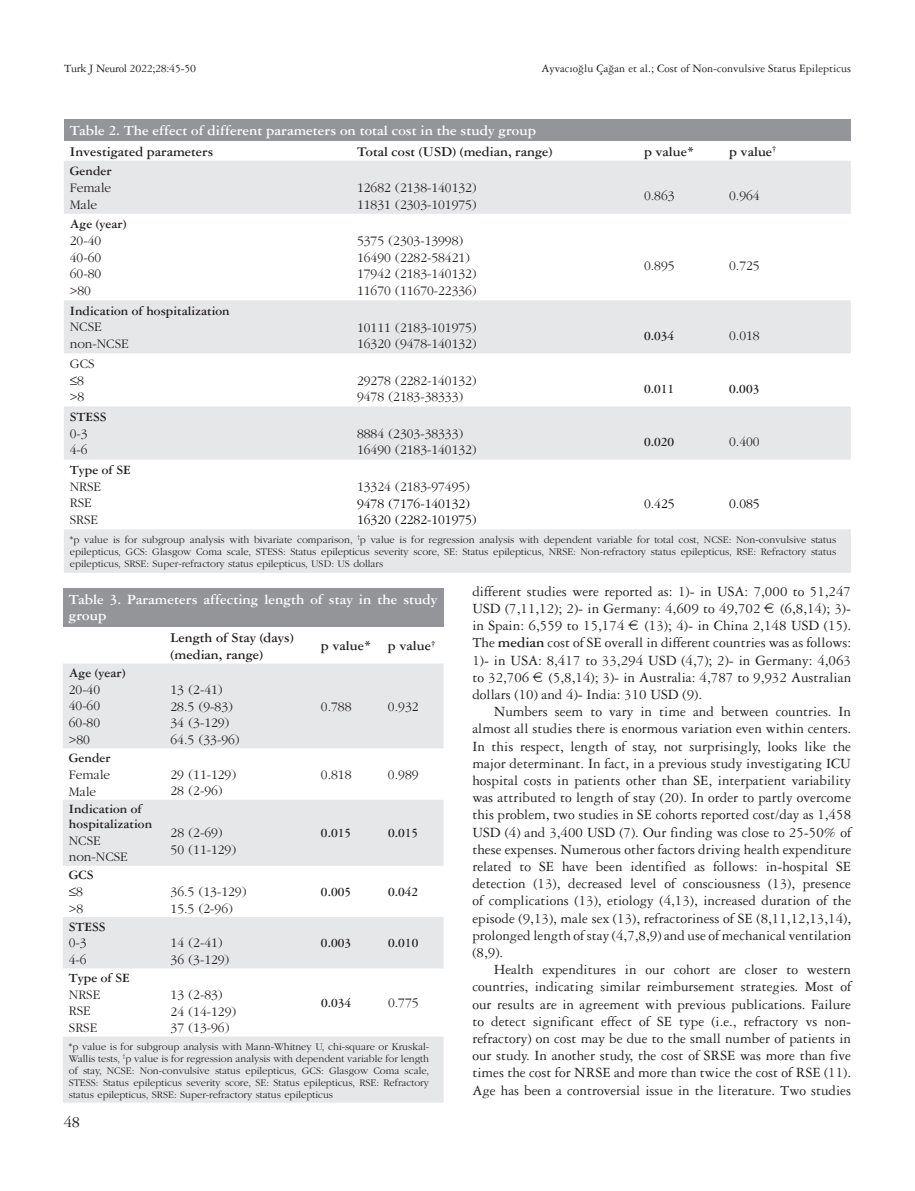
<style>
.page{position:relative;width:915px;height:1191px;background:#fff}
.page>*{position:absolute;margin:0;border:0;box-sizing:border-box;transform-origin:0 0}
.t1{font:16.5px "Garamond Three Tr";color:#231f20}
.t2{font:15px/17.2px "Garamond Three Tr";color:#231f20;text-align:justify}
.t3{font:15px/16.5px "Garamond Three Bold Tr";color:#fff}
.t4{font:14.25px/17.1px "Garamond Three Bold Tr";color:#231f20}
.t5{font:13.5px/16.6px "Garamond Tr";color:#231f20}
.t6{font:13.5px/15px "Garamond Three Bold Tr";color:#231f20}
.t7{font:13.5px/16.6px "Garamond Tr";color:#040503}
.t8{font:12px "Garamond Three Tr";color:#231f20}
.t9{font:12px "Garamond Three Tr";letter-spacing:-.025em;color:#231f20}
.t10{font:10.5px/12px "Garamond Tr";color:#231f20;text-align:justify}
.s1{font-family:"Garamond Three Bold Tr"}
</style>
<div class="page">
<div style="left:64px;top:119px;width:786px;height:22px;background:#939598"></div>
<svg style="left:64px;top:161px;width:786px;height:412px"></svg>
<div style="left:63px;top:588px;width:380px;height:38px;background:#939598"></div>
<svg style="left:63px;top:663px;width:380px;height:439px;fill:#e6e7e9"></svg>
<p class="t9" style="left:64px;top:61px;width:133px">Turk J Neurol 2022;28:45-50</p>
<p class="t8" style="left:541px;top:61px;width:311px">Ayvacıoğlu Çağan et al.; Cost of Non-convulsive Status Epilepticus</p>
<p class="t3" style="left:70px;top:121px;width:467px">Table 2. The effect of different parameters on total cost in the study group</p>
<p class="t4" style="left:70px;top:142px;width:145px">Investigated parameters</p>
<p class="t4" style="left:357px;top:142px;width:197px">Total cost (USD) (median, range)</p>
<p class="t4" style="left:643px;top:142px;width:52px">p value*</p>
<p class="t4" style="left:728px;top:142px;width:49px">p value<sup>†</sup></p>
<p class="t6" style="left:70px;top:163px;width:43px">Gender</p>
<p class="t5" style="left:70px;top:179px;width:43px">Female<br>Male</p>
<p class="t5" style="left:357px;top:179px;width:121px">12682 (2138-140132)<br>11831 (2303-101975)</p>
<p class="t5" style="left:643px;top:187px;width:32px">0.863</p>
<p class="t5" style="left:728px;top:187px;width:32px">0.964</p>
<p class="t6" style="left:70px;top:216px;width:58px">Age (year)</p>
<p class="t5" style="left:70px;top:232px;width:33px;text-align:justify">20-40<br>40-60<br>60-80 &gt;80</p>
<p class="t5" style="left:357px;top:232px;width:121px">5375 (2303-13998)<br>16490 (2282-58421)<br>17942 (2183-140132)<br>11670 (11670-22336)</p>
<p class="t5" style="left:643px;top:257px;width:32px">0.895</p>
<p class="t5" style="left:728px;top:257px;width:32px">0.725</p>
<p class="t6" style="left:70px;top:302px;width:161px">Indication of hospitalization</p>
<p class="t5" style="left:70px;top:318px;width:60px">NCSE non-NCSE</p>
<p class="t5" style="left:357px;top:319px;width:121px">10111 (2183-101975)<br>16320 (9478-140132)</p>
<p class="t6" style="left:643px;top:327px;width:32px">0.034</p>
<p class="t5" style="left:728px;top:327px;width:32px">0.018</p>
<p class="t5" style="left:70px;top:355px;width:26px">GCS ≤8 &gt;8</p>
<p class="t5" style="left:357px;top:372px;width:121px">29278 (2282-140132)<br>9478 (2183-38333)</p>
<p class="t6" style="left:643px;top:380px;width:32px">0.011</p>
<p class="t6" style="left:728px;top:381px;width:32px">0.003</p>
<p class="t6" style="left:70px;top:409px;width:38px">STESS</p>
<p class="t5" style="left:70px;top:425px;width:19px">0-3<br>4-6</p>
<p class="t5" style="left:357px;top:425px;width:121px">8884 (2303-38333)<br>16490 (2183-140132)</p>
<p class="t6" style="left:643px;top:434px;width:32px">0.020</p>
<p class="t5" style="left:728px;top:433px;width:32px">0.400</p>
<p class="t6" style="left:70px;top:462px;width:62px">Type of SE</p>
<p class="t5" style="left:70px;top:478px;width:33px">NRSE<br>RSE<br>SRSE</p>
<p class="t5" style="left:357px;top:478px;width:114px">13324 (2183-97495)</p>
<p class="t7" style="left:357px;top:495px;width:121px">9478 (7176-140132)<br>16320 (2282-101975)</p>
<p class="t7" style="left:643px;top:495px;width:32px">0.425</p>
<p class="t7" style="left:728px;top:495px;width:32px">0.085</p>
<p class="t10" style="left:70px;top:533px;width:767px">*p value is for subgroup analysis with bivariate comparison, <sup>†</sup>p value is for regression analysis with dependent variable for total cost, NCSE: Non-convulsive status epilepticus, GCS: Glasgow Coma scale, STESS: Status epilepticus severity score, SE: Status epilepticus, NRSE: Non-refractory status epilepticus, RSE: Refractory status epilepticus, SRSE: Super-refractory status epilepticus, USD: US dollars</p>
<p class="t3" style="left:69px;top:590px;width:370px">Table 3. Parameters affecting length of stay in the study group</p>
<p class="t4" style="left:170px;top:628px;width:125px">Length of Stay (days) (median, range)</p>
<p class="t4" style="left:321px;top:637px;width:116px">p value* p value<sup>†</sup></p>
<p class="t6" style="left:69px;top:665px;width:58px">Age (year)</p>
<p class="t5" style="left:69px;top:681px;width:33px;text-align:justify">20-40<br>40-60<br>60-80 &gt;80</p>
<p class="t5" style="left:170px;top:681px;width:71px">13 (2-41)<br>28.5 (9-83)<br>34 (3-129)<br>64.5 (33-96)</p>
<p class="t2" style="left:472px;top:582px;width:380px">different studies were reported as: 1)- in USA: 7,000 to 51,247<br>USD (7,11,12); 2)- in Germany: 4,609 to 49,702</p>
<p class="t2" style="left:780px;top:599px;width:72px">(6,8,14); 3)-</p>
<p class="t2" style="left:472px;top:616px;width:380px;text-indent:172px">(13); 4)- in China 2,148 USD (15).<br>The <span class="s1">median</span> cost of SE overall in different countries was as follows:<br>1)- in USA: 8,417 to 33,294 USD (4,7); 2)- in Germany: 4,063 to 32,706</p>
<p class="t2" style="left:472px;top:616px;width:153px">in Spain: 6,559 to 15,174</p>
<p class="t2" style="left:472px;top:668px;width:380px;text-indent:76px">(5,8,14); 3)- in Australia: 4,787 to 9,932 Australian dollars (10) and 4)- India: 310 USD (9).</p>
<p class="t2" style="left:472px;top:702px;width:380px;text-indent:21px">Numbers seem to vary in time and between countries. In almost all studies there is enormous variation even within centers.<br>In this respect, length of stay, not surprisingly, looks like the major determinant. In fact, in a previous study investigating ICU hospital costs in patients other than SE, interpatient variability was attributed to length of stay (20). In order to partly overcome this problem, two studies in SE cohorts reported cost/day as 1,458<br>USD (4) and 3,400 USD (7). Our finding was close to 25-50% of these expenses. Numerous other factors driving health expenditure related to SE have been identified as follows: in-hospital SE detection (13), decreased level of consciousness (13), presence of complications (13), etiology (4,13), increased duration of the episode (9,13), male sex (13), refractoriness of SE (8,11,12,13,14), prolonged length of stay (4,7,8,9) and use of mechanical ventilation (8,9).</p>
<p class="t2" style="left:472px;top:960px;width:380px;text-indent:21px">Health expenditures in our cohort are closer to western countries, indicating similar reimbursement strategies. Most of our results are in agreement with previous publications. Failure to detect significant effect of SE type (i.e., refractory vs non&shy;refractory) on cost may be due to the small number of patients in our study. In another study, the cost of SRSE was more than five times the cost for NRSE and more than twice the cost of RSE (11).<br>Age has been a controversial issue in the literature. Two studies</p>
<p class="t5" style="left:321px;top:698px;width:32px">0.788</p>
<p class="t5" style="left:388px;top:698px;width:32px">0.932</p>
<p class="t6" style="left:69px;top:750px;width:43px">Gender</p>
<p class="t5" style="left:69px;top:766px;width:43px">Female<br>Male</p>
<p class="t5" style="left:170px;top:766px;width:67px">29 (11-129)<br>28 (2-96)</p>
<p class="t5" style="left:321px;top:766px;width:32px">0.818</p>
<p class="t5" style="left:388px;top:766px;width:32px">0.989</p>
<p class="t6" style="left:69px;top:801px;width:85px">Indication of hospitalization</p>
<p class="t5" style="left:69px;top:832px;width:60px">NCSE non-NCSE</p>
<p class="t5" style="left:170px;top:824px;width:67px">28 (2-69)<br>50 (11-129)</p>
<p class="t6" style="left:321px;top:825px;width:32px">0.015</p>
<p class="t6" style="left:388px;top:825px;width:32px">0.015</p>
<p class="t6" style="left:69px;top:867px;width:26px">GCS</p>
<p class="t5" style="left:69px;top:883px;width:16px">≤8 &gt;8</p>
<p class="t5" style="left:170px;top:883px;width:77px">36.5 (13-129)<br>15.5 (2-96)</p>
<p class="t6" style="left:321px;top:883px;width:32px">0.005</p>
<p class="t6" style="left:388px;top:883px;width:32px">0.042</p>
<p class="t6" style="left:69px;top:918px;width:38px">STESS</p>
<p class="t5" style="left:69px;top:934px;width:19px">0-3<br>4-6</p>
<p class="t5" style="left:170px;top:934px;width:60px">14 (2-41)<br>36 (3-129)</p>
<p class="t6" style="left:321px;top:935px;width:32px">0.003</p>
<p class="t6" style="left:388px;top:935px;width:32px">0.010</p>
<p class="t6" style="left:69px;top:969px;width:62px">Type of SE</p>
<p class="t5" style="left:69px;top:985px;width:33px">NRSE<br>RSE<br>SRSE</p>
<p class="t5" style="left:170px;top:986px;width:67px">13 (2-83)<br>24 (14-129)<br>37 (13-96)</p>
<p class="t6" style="left:321px;top:994px;width:32px">0.034</p>
<p class="t5" style="left:388px;top:994px;width:32px">0.775</p>
<p class="t10" style="left:69px;top:1040px;width:362px">*p value is for subgroup analysis with Mann-Whitney U, chi-square or Kruskal-Wallis tests, <sup>†</sup>p value is for regression analysis with dependent variable for length of stay, NCSE: Non-convulsive status epilepticus, GCS: Glasgow Coma scale, STESS: Status epilepticus severity score, SE: Status epilepticus, RSE: Refractory status epilepticus, SRSE: Super-refractory status epilepticus</p>
<p class="t1" style="left:64px;top:1112px;width:18px">48</p>
</div>
